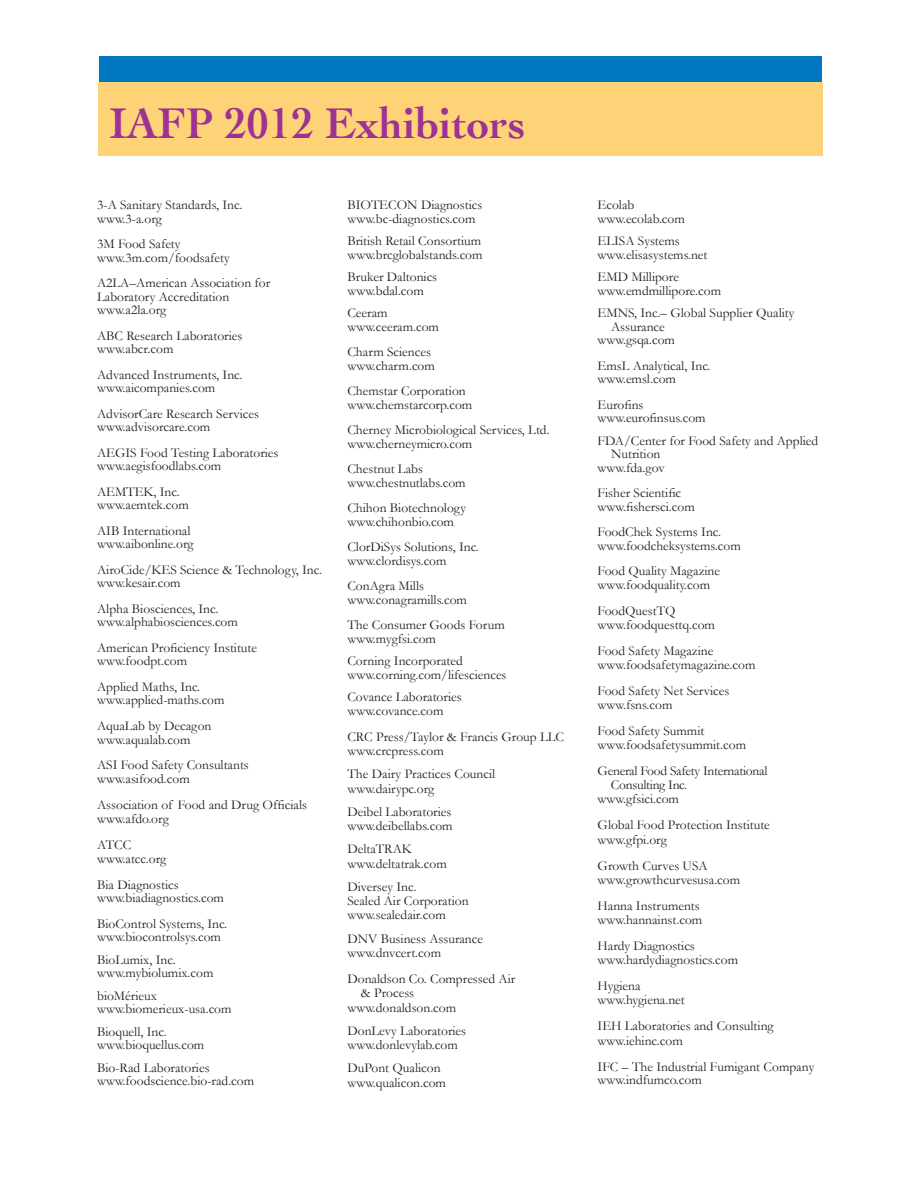
<style>
.page{position:relative;width:918px;height:1188px;background:#fff}
.page>*{position:absolute;margin:0;border:0;box-sizing:border-box;transform-origin:0 0}
.t1{font:700 45px "Cochin";color:#9c3293;scale:.96 1}
.No_Spacing{font:13.5px/13.5px "Garamond";color:#231f20}
.No_Spacing-2{font:13.5px/14.1px "Garamond";letter-spacing:-.02em;color:#231f20}
</style>
<div class="page">
<div style="left:99px;top:56px;width:723px;height:28px;background:#0079c2"></div>
<div style="left:99px;top:82px;width:724px;height:73px;background:#fed378"></div>
<p class="t1" style="left:109px;top:97px;width:435px">IAFP 2012 Exhibitors</p>
<p class="No_Spacing" style="left:97px;top:198px;width:147px">3-A Sanitary Standards, Inc.</p>
<p class="No_Spacing" style="left:97px;top:211px;width:66px">www.3-a.org</p>
<p class="No_Spacing" style="left:97px;top:237px;width:85px">3M Food Safety</p>
<p class="No_Spacing" style="left:97px;top:250px;width:134px">www.3m.com/foodsafety</p>
<p class="No_Spacing" style="left:97px;top:276px;width:175px">A2LA–American Association for<br>Laboratory Accreditation</p>
<p class="No_Spacing" style="left:97px;top:303px;width:71px">www.a2la.org</p>
<p class="No_Spacing" style="left:97px;top:328px;width:147px">ABC Research Laboratories</p>
<p class="No_Spacing" style="left:97px;top:342px;width:78px">www.abcr.com</p>
<p class="No_Spacing" style="left:97px;top:367px;width:147px">Advanced Instruments, Inc.</p>
<p class="No_Spacing" style="left:97px;top:381px;width:120px">www.aicompanies.com</p>
<p class="No_Spacing" style="left:97px;top:406px;width:163px">AdvisorCare Research Services</p>
<p class="No_Spacing" style="left:97px;top:420px;width:115px">www.advisorcare.com</p>
<p class="No_Spacing" style="left:97px;top:445px;width:183px">AEGIS Food Testing Laboratories</p>
<p class="No_Spacing" style="left:97px;top:459px;width:126px">www.aegisfoodlabs.com</p>
<p class="No_Spacing" style="left:97px;top:484px;width:84px">AEMTEK, Inc.</p>
<p class="No_Spacing" style="left:97px;top:498px;width:93px">www.aemtek.com</p>
<p class="No_Spacing" style="left:97px;top:523px;width:95px">AIB International</p>
<p class="No_Spacing" style="left:97px;top:537px;width:98px">www.aibonline.org</p>
<p class="No_Spacing" style="left:97px;top:562px;width:227px">AiroCide/KES Science &amp; Technology, Inc.</p>
<p class="No_Spacing" style="left:97px;top:576px;width:85px">www.kesair.com</p>
<p class="No_Spacing" style="left:97px;top:601px;width:123px">Alpha Biosciences, Inc.</p>
<p class="No_Spacing" style="left:97px;top:615px;width:142px">www.alphabiosciences.com</p>
<p class="No_Spacing" style="left:97px;top:640px;width:162px">American Proficiency Institute</p>
<p class="No_Spacing" style="left:97px;top:654px;width:92px">www.foodpt.com</p>
<p class="No_Spacing" style="left:97px;top:679px;width:105px">Applied Maths, Inc.</p>
<p class="No_Spacing" style="left:97px;top:693px;width:129px">www.applied-maths.com</p>
<p class="No_Spacing" style="left:97px;top:718px;width:116px">AquaLab by Decagon</p>
<p class="No_Spacing" style="left:97px;top:732px;width:95px">www.aqualab.com</p>
<p class="No_Spacing" style="left:97px;top:758px;width:153px">ASI Food Safety Consultants</p>
<p class="No_Spacing" style="left:97px;top:772px;width:94px">www.asifood.com</p>
<p class="No_Spacing" style="left:97px;top:798px;width:211px">Association of Food and Drug Officials</p>
<p class="No_Spacing" style="left:97px;top:812px;width:73px">www.afdo.org</p>
<p class="No_Spacing" style="left:97px;top:838px;width:36px">ATCC</p>
<p class="No_Spacing" style="left:97px;top:852px;width:71px">www.atcc.org</p>
<p class="No_Spacing" style="left:97px;top:878px;width:83px">Bia Diagnostics</p>
<p class="No_Spacing" style="left:97px;top:891px;width:128px">www.biadiagnostics.com</p>
<p class="No_Spacing" style="left:97px;top:917px;width:132px">BioControl Systems, Inc. www.biocontrolsys.com</p>
<p class="No_Spacing" style="left:97px;top:953px;width:118px">BioLumix, Inc. www.mybiolumix.com</p>
<p class="No_Spacing" style="left:97px;top:989px;width:136px">bioMérieux www.biomerieux-usa.com</p>
<p class="No_Spacing" style="left:97px;top:1025px;width:109px">Bioquell, Inc. www.bioquellus.com</p>
<p class="No_Spacing" style="left:97px;top:1061px;width:159px">Bio-Rad Laboratories www.foodscience.bio-rad.com</p>
<p class="No_Spacing" style="left:347px;top:198px;width:136px">BIOTECON Diagnostics www.bc-diagnostics.com</p>
<p class="No_Spacing" style="left:347px;top:234px;width:137px">British Retail Consortium www.brcglobalstands.com</p>
<p class="No_Spacing" style="left:347px;top:270px;width:91px">Bruker Daltonics www.bdal.com</p>
<p class="No_Spacing" style="left:347px;top:306px;width:42px">Ceeram</p>
<p class="No_Spacing" style="left:347px;top:319px;width:93px">www.ceeram.com</p>
<p class="No_Spacing" style="left:347px;top:345px;width:85px">Charm Sciences</p>
<p class="No_Spacing" style="left:347px;top:358px;width:89px">www.charm.com</p>
<p class="No_Spacing" style="left:347px;top:384px;width:120px">Chemstar Corporation</p>
<p class="No_Spacing" style="left:347px;top:397px;width:127px">www.chemstarcorp.com</p>
<p class="No_Spacing" style="left:347px;top:423px;width:204px">Cherney Microbiological Services, Ltd.</p>
<p class="No_Spacing" style="left:347px;top:436px;width:127px">www.cherneymicro.com</p>
<p class="No_Spacing" style="left:347px;top:462px;width:77px">Chestnut Labs</p>
<p class="No_Spacing" style="left:347px;top:475px;width:120px">www.chestnutlabs.com</p>
<p class="No_Spacing" style="left:347px;top:501px;width:120px">Chihon Biotechnology</p>
<p class="No_Spacing" style="left:347px;top:514px;width:108px">www.chihonbio.com</p>
<p class="No_Spacing" style="left:347px;top:540px;width:133px">ClorDiSys Solutions, Inc.</p>
<p class="No_Spacing" style="left:347px;top:553px;width:101px">www.clordisys.com</p>
<p class="No_Spacing" style="left:347px;top:579px;width:78px">ConAgra Mills</p>
<p class="No_Spacing" style="left:347px;top:592px;width:121px">www.conagramills.com</p>
<p class="No_Spacing" style="left:347px;top:618px;width:159px">The Consumer Goods Forum www.mygfsi.com</p>
<p class="No_Spacing" style="left:347px;top:654px;width:161px">Corning Incorporated www.corning.com/lifesciences</p>
<p class="No_Spacing" style="left:347px;top:690px;width:116px">Covance Laboratories</p>
<p class="No_Spacing" style="left:347px;top:703px;width:98px">www.covance.com</p>
<p class="No_Spacing" style="left:347px;top:729px;width:218px;line-height:14.2px">CRC Press/Taylor &amp; Francis Group LLC www.crcpress.com</p>
<p class="No_Spacing" style="left:347px;top:767px;width:149px;line-height:14.2px">The Dairy Practices Council www.dairypc.org</p>
<p class="No_Spacing" style="left:347px;top:804px;width:107px;line-height:14.2px">Deibel Laboratories www.deibellabs.com</p>
<p class="No_Spacing" style="left:347px;top:842px;width:101px;line-height:14.2px">DeltaTRAK www.deltatrak.com</p>
<p class="No_Spacing" style="left:347px;top:879px;width:123px;line-height:14.2px">Diversey Inc.<br>Sealed Air Corporation www.sealedair.com</p>
<p class="No_Spacing" style="left:347px;top:931px;width:137px">DNV Business Assurance</p>
<p class="No_Spacing" style="left:347px;top:946px;width:95px">www.dnvcert.com</p>
<p class="No_Spacing" style="left:347px;top:972px;width:169px">Donaldson Co. Compressed Air</p>
<p class="No_Spacing" style="left:361px;top:986px;width:55px">&amp; Process</p>
<p class="No_Spacing" style="left:347px;top:1000px;width:110px">www.donaldson.com</p>
<p class="No_Spacing" style="left:347px;top:1023px;width:120px;line-height:14.2px">DonLevy Laboratories www.donlevylab.com</p>
<p class="No_Spacing" style="left:347px;top:1061px;width:100px;line-height:14.2px">DuPont Qualicon www.qualicon.com</p>
<p class="No_Spacing" style="left:598px;top:198px;width:89px">Ecolab www.ecolab.com</p>
<p class="No_Spacing" style="left:598px;top:234px;width:111px">ELISA Systems www.elisasystems.net</p>
<p class="No_Spacing" style="left:598px;top:270px;width:125px">EMD Millipore www.emdmillipore.com</p>
<p class="No_Spacing" style="left:611px;top:306px;width:185px;text-indent:-14px">EMNS, Inc.– Global Supplier Quality<br>Assurance</p>
<p class="No_Spacing" style="left:598px;top:333px;width:79px">www.gsqa.com</p>
<p class="No_Spacing" style="left:598px;top:358px;width:114px">EmsL Analytical, Inc.</p>
<p class="No_Spacing" style="left:598px;top:372px;width:80px">www.emsl.com</p>
<p class="No_Spacing" style="left:598px;top:397px;width:110px">Eurofins www.eurofinsus.com</p>
<p class="No_Spacing" style="left:611px;top:433px;width:209px;text-indent:-14px">FDA/Center for Food Safety and Applied<br>Nutrition</p>
<p class="No_Spacing" style="left:598px;top:460px;width:69px">www.fda.gov</p>
<p class="No_Spacing" style="left:598px;top:486px;width:85px">Fisher Scientific</p>
<p class="No_Spacing" style="left:598px;top:499px;width:99px">www.fishersci.com</p>
<p class="No_Spacing" style="left:598px;top:525px;width:125px">FoodChek Systems Inc.</p>
<p class="No_Spacing" style="left:598px;top:538px;width:145px">www.foodcheksystems.com</p>
<p class="No_Spacing" style="left:598px;top:564px;width:124px">Food Quality Magazine www.foodquality.com</p>
<p class="No_Spacing" style="left:598px;top:604px;width:79px">FoodQuestTQ</p>
<p class="No_Spacing" style="left:598px;top:618px;width:119px">www.foodquesttq.com</p>
<p class="No_Spacing" style="left:598px;top:643px;width:117px">Food Safety Magazine</p>
<p class="No_Spacing" style="left:598px;top:658px;width:159px">www.foodsafetymagazine.com</p>
<p class="No_Spacing" style="left:598px;top:684px;width:133px">Food Safety Net Services</p>
<p class="No_Spacing" style="left:598px;top:698px;width:76px">www.fsns.com</p>
<p class="No_Spacing" style="left:598px;top:724px;width:108px">Food Safety Summit</p>
<p class="No_Spacing" style="left:598px;top:738px;width:150px">www.foodsafetysummit.com</p>
<p class="No_Spacing-2" style="left:611px;top:764px;width:158px;text-indent:-13px">General Food Safety International<br>Consulting Inc.</p>
<p class="No_Spacing" style="left:598px;top:792px;width:83px">www.gfsici.com</p>
<p class="No_Spacing" style="left:598px;top:818px;width:174px">Global Food Protection Institute</p>
<p class="No_Spacing" style="left:598px;top:832px;width:71px">www.gfpi.org</p>
<p class="No_Spacing" style="left:598px;top:859px;width:112px">Growth Curves USA</p>
<p class="No_Spacing" style="left:598px;top:873px;width:144px">www.growthcurvesusa.com</p>
<p class="No_Spacing" style="left:598px;top:899px;width:104px">Hanna Instruments</p>
<p class="No_Spacing" style="left:598px;top:913px;width:106px">www.hannainst.com</p>
<p class="No_Spacing" style="left:598px;top:939px;width:99px">Hardy Diagnostics</p>
<p class="No_Spacing" style="left:598px;top:953px;width:142px">www.hardydiagnostics.com</p>
<p class="No_Spacing" style="left:598px;top:979px;width:45px">Hygiena</p>
<p class="No_Spacing" style="left:598px;top:993px;width:89px">www.hygiena.net</p>
<p class="No_Spacing" style="left:598px;top:1019px;width:178px">IEH Laboratories and Consulting</p>
<p class="No_Spacing" style="left:598px;top:1033px;width:87px">www.iehinc.com</p>
<p class="No_Spacing" style="left:598px;top:1060px;width:218px">IFC – The Industrial Fumigant Company</p>
<p class="No_Spacing" style="left:598px;top:1073px;width:106px">www.indfumco.com</p>
</div>
